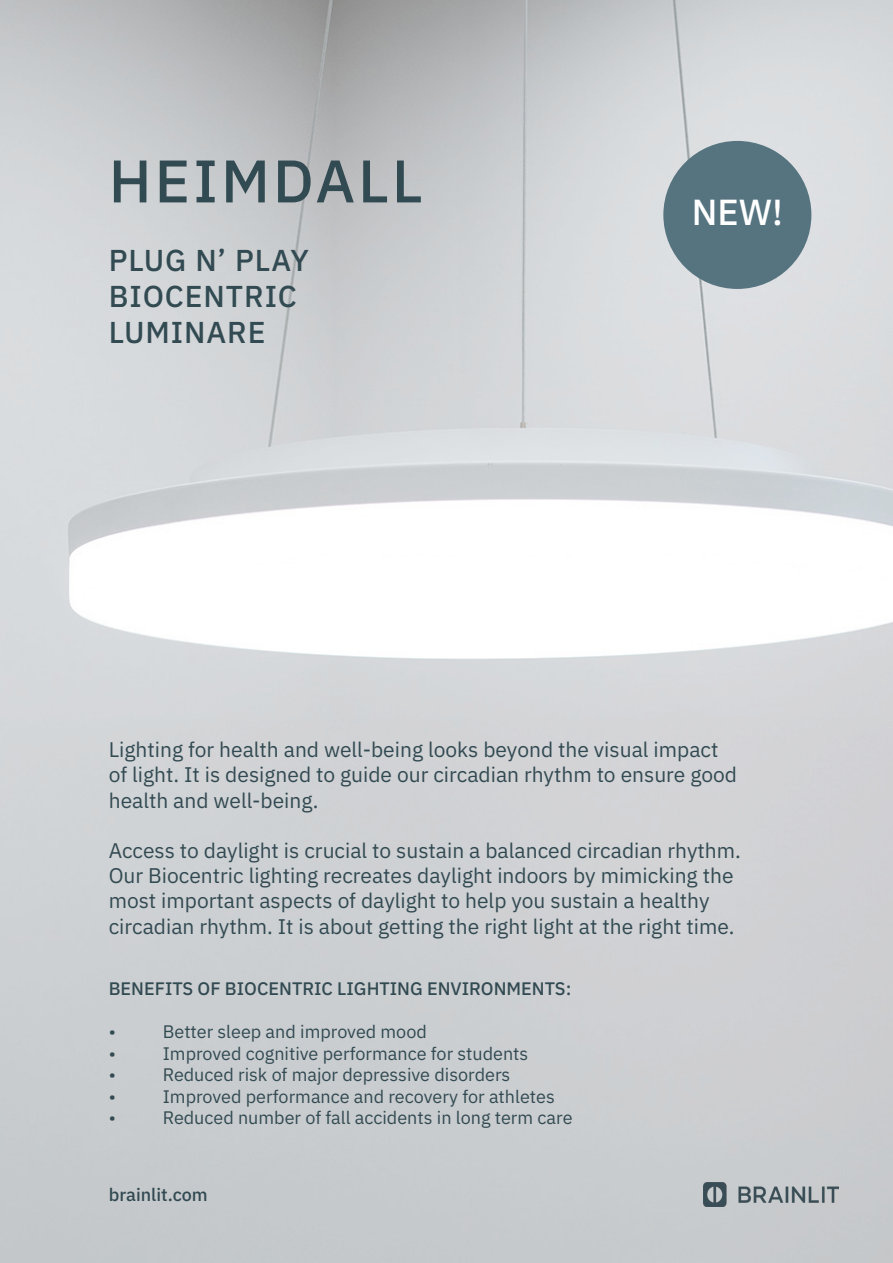
<style>
.page{position:relative;width:893px;height:1263px;background:#fff}
.page>*{position:absolute;margin:0;border:0;box-sizing:border-box;transform-origin:0 0}
.t1{font:500 60px "IBM Plex Sans";letter-spacing:.05em;color:#324a52}
.t2{font:500 36px "IBM Plex Sans";color:#fff}
.t3{font:500 30px "IBM Plex Sans";letter-spacing:.03em;color:#324a52}
.t4{font:21px/25.2px "IBM Plex Sans";color:#324a52}
.t5{font:18px "IBM Plex Sans";color:#324a52}
.t6{font:500 18px "IBM Plex Sans";color:#324a52}
</style>
<div class="page">
<img style="left:0;top:0;width:893px;height:1263px">
<img style="left:703px;top:1183px;width:136px;height:23px">
<div style="left:663px;top:141px;width:148px;height:148px;background:#567480;border-radius:50%"></div>
<p class="t1" style="left:109px;top:134px;width:315px">HEIMDALL</p>
<p class="t3" style="left:109px;top:237px;width:202px">PLUG N’ PLAY</p>
<p class="t3" style="left:109px;top:273px;width:190px">BIOCENTRIC</p>
<p class="t3" style="left:109px;top:309px;width:158px">LUMINARE</p>
<p class="t2" style="left:692px;top:185px;width:93px">NEW!</p>
<p class="t4" style="left:109px;top:735px;width:630px">Lighting for health and well-being looks beyond the visual impact of light. It is designed to guide our circadian rhythm to ensure good health and well-being.</p>
<p class="t4" style="left:109px;top:836px;width:634px">Access to daylight is crucial to sustain a balanced circadian rhythm.<br>Our Biocentric lighting recreates daylight indoors by mimicking the most important aspects of daylight to help you sustain a healthy circadian rhythm. It is about getting the right light at the right time.</p>
<p class="t6" style="left:109px;top:974px;width:464px">BENEFITS OF BIOCENTRIC LIGHTING ENVIRONMENTS:</p>
<p class="t5" style="left:109px;top:1018px;width:9px">•</p>
<p class="t5" style="left:163px;top:1018px;width:266px">Better sleep and improved mood</p>
<p class="t5" style="left:109px;top:1039px;width:9px">•</p>
<p class="t5" style="left:163px;top:1039px;width:367px">Improved cognitive performance for students</p>
<p class="t5" style="left:109px;top:1061px;width:9px">•</p>
<p class="t5" style="left:163px;top:1061px;width:349px">Reduced risk of major depressive disorders</p>
<p class="t5" style="left:109px;top:1083px;width:9px">•</p>
<p class="t5" style="left:163px;top:1083px;width:394px">Improved performance and recovery for athletes</p>
<p class="t5" style="left:109px;top:1104px;width:9px">•</p>
<p class="t5" style="left:163px;top:1104px;width:411px">Reduced number of fall accidents in long term care</p>
<p class="t6" style="left:109px;top:1181px;width:100px">brainlit.com</p>
</div>
